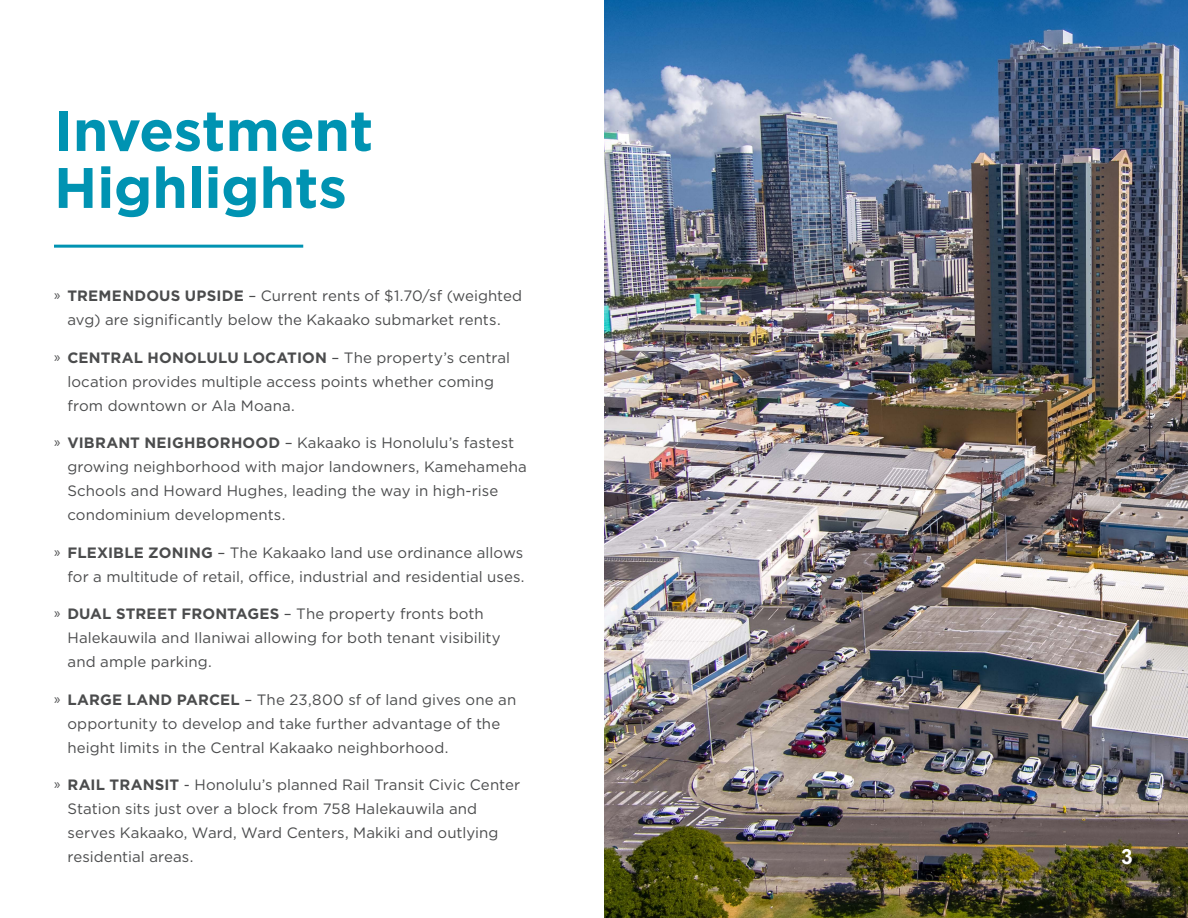
<style>
.page{position:relative;width:1188px;height:918px;background:#fff}
.page>*{position:absolute;margin:0;border:0;box-sizing:border-box;transform-origin:0 0}
.t1{font:700 57px/57px "Gotham";letter-spacing:-.005em;color:#0093b2}
.t2{font:700 21px "Arial";color:#fff}
.t3{font:15px/24px "Gotham";letter-spacing:.005em;color:#4b4c4d}
.s1{font-family:"Myriad Pro"}
.s2{font-weight:700}
</style>
<div class="page">
<img style="left:604px;top:0;width:584px;height:918px">
<hr style="left:54px;top:245px;width:249px;height:3px;background:#0093b2">
<p class="t1" style="left:54px;top:102px;width:321px">Investment<br>Highlights</p>
<p class="t3" style="left:54px;top:284px;width:470px;text-align:center"><span class="s1">»</span> <span class="s2">TREMENDOUS UPSIDE</span> – Current rents of $1.70/sf (weighted avg) are significantly below the Kakaako submarket rents.</p>
<p class="t3" style="left:68px;top:345px;width:444px;text-indent:-14px"><span class="s1">»</span> <span class="s2">CENTRAL HONOLULU LOCATION</span> – The property’s central location provides multiple access points whether coming from downtown or Ala Moana.</p>
<p class="t3" style="left:68px;top:431px;width:461px;text-indent:-14px"><span class="s1">»</span> <span class="s2">VIBRANT NEIGHBORHOOD</span> – Kakaako is Honolulu’s fastest growing neighborhood with major landowners, Kamehameha Schools and Howard Hughes, leading the way in high-rise condominium developments.</p>
<p class="t3" style="left:54px;top:540px;width:472px;text-align:right"><span class="s1">»</span> <span class="s2">FLEXIBLE ZONING</span> – The Kakaako land use ordinance allows for a multitude of retail, office, industrial and residential uses.</p>
<p class="t3" style="left:68px;top:602px;width:435px;text-indent:-14px"><span class="s1">»</span> <span class="s2">DUAL STREET FRONTAGES</span> – The property fronts both<br>Halekauwila and Ilaniwai allowing for both tenant visibility and ample parking.</p>
<p class="t3" style="left:68px;top:687px;width:450px;text-indent:-14px"><span class="s1">»</span> <span class="s2">LARGE LAND PARCEL</span> – The 23,800 sf of land gives one an opportunity to develop and take further advantage of the height limits in the Central Kakaako neighborhood.</p>
<p class="t3" style="left:68px;top:773px;width:454px;text-indent:-14px"><span class="s1">»</span> <span class="s2">RAIL TRANSIT</span> - Honolulu’s planned Rail Transit Civic Center Station sits just over a block from 758 Halekauwila and serves Kakaako, Ward, Ward Centers, Makiki and outlying residential areas.</p>
<p class="t2" style="left:1121px;top:842px;width:13px">3</p>
</div>
